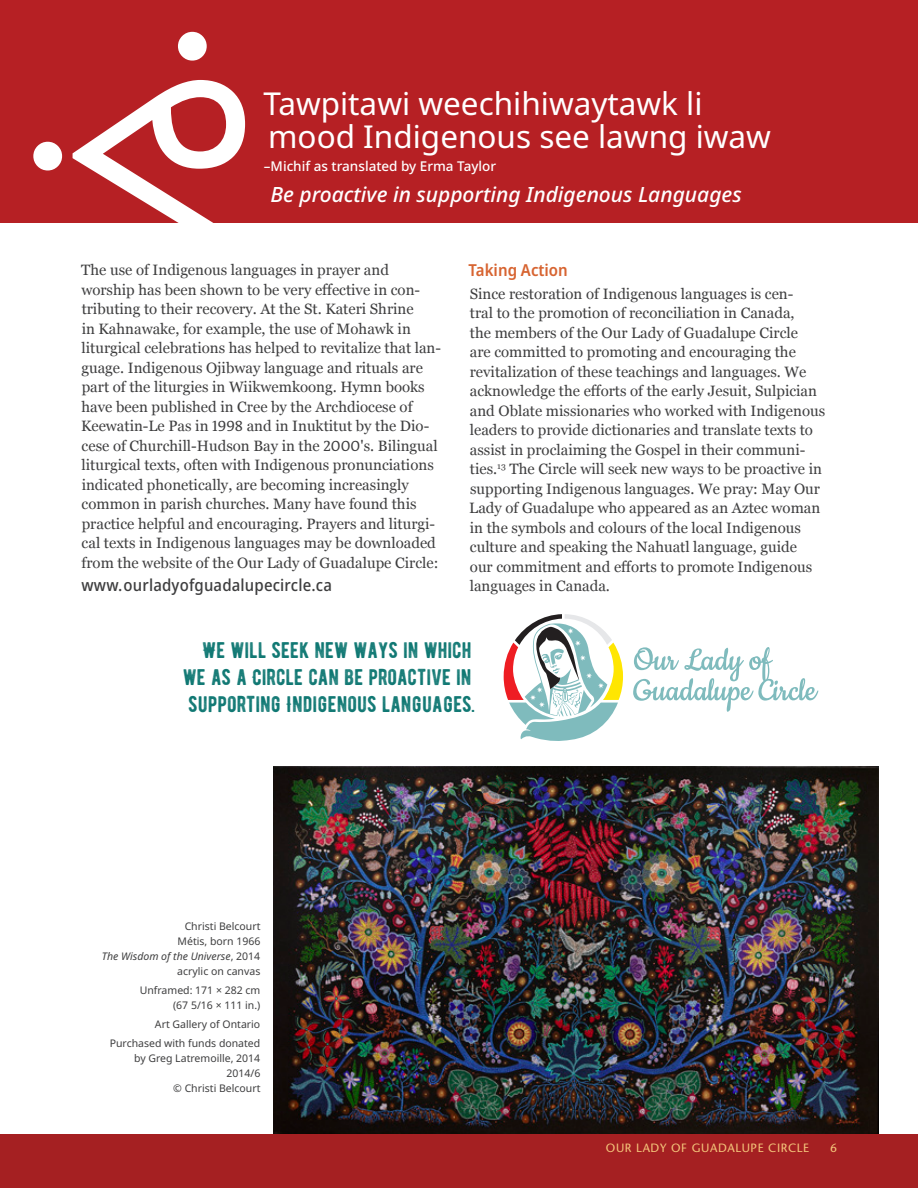
<style>
.page{position:relative;width:918px;height:1188px;background:#fff}
.page>*{position:absolute;margin:0;border:0;box-sizing:border-box;transform-origin:0 0}
.t1{font:31.5px/33px "Noto Sans";color:#fff}
.Pull_Quotes_Rough_ca{font:22.5px/27px "BERNIER Distressed";color:#0e7772}
.t2{font:italic 500 21px "Noto Sans";color:#fff}
.Body_Copy_Main{font:500 semi-condensed 16.5px "Noto Sans";letter-spacing:.01em;color:#3e3e3f}
.Subtitles{font:600 semi-condensed 16.5px "Noto Sans";color:#d76431}
.Body_Copy_Main-2{font:15px/19.5px "Georgia";color:#3e3e3f}
.t3{font:500 13.5px "Noto Sans";color:#fff}
.t4{font:500 12px "Stone Sans Std";letter-spacing:.05em;color:#f3c379}
.t5{font:10.5px/15px "Noto Sans";color:#3e3e3f;text-align:right}
.s1{font-family:"The Antiqua B W5 Plain"}
.s2{font-style:italic}
</style>
<div class="page">
<div style="left:0;top:1134px;width:918px;height:54px;background:#a52022"></div>
<svg style="left:633px;top:647px;width:185px;height:65px"></svg>
<svg style="left:504px;top:614px;width:119px;height:127px"></svg>
<img style="left:273px;top:767px;width:605px;height:367px">
<div style="left:0;top:0;width:918px;height:222px;background:#b62024"></div>
<svg style="left:33px;top:32px;width:212px;height:191px"></svg>
<p class="t1" style="left:263px;top:88px;width:509px">Tawpitawi weechihiwaytawk li mood Indigenous see lawng iwaw</p>
<p class="t3" style="left:264px;top:157px;width:234px">–Michif as translated by Erma Taylor</p>
<p class="t2" style="left:270px;top:179px;width:473px">Be proactive in supporting Indigenous Languages</p>
<p class="Body_Copy_Main-2" style="left:81px;top:260px;width:362px">The use of Indigenous languages in prayer and worship has been shown to be very effective in con&shy;tributing to their recovery. At the St. Kateri Shrine<br>in Kahnawake, for example, the use of Mohawk in liturgical celebrations has helped to revitalize that lan&shy;guage. Indigenous Ojibway language and rituals are part of the liturgies in Wiikwemkoong. Hymn books have been published in Cree by the Archdiocese of Keewatin-Le Pas in <span class="s1">1998</span> and in Inuktitut by the Dio&shy;cese of Churchill-Hudson Bay in the <span class="s1">2000</span>'s. Bilingual liturgical texts, often with Indigenous pronunciations indicated phonetically, are becoming increasingly common in parish churches. Many have found this practice helpful and encouraging. Prayers and liturgi&shy;cal texts in Indigenous languages may be downloaded from the website of the Our Lady of Guadalupe Circle:</p>
<p class="Body_Copy_Main" style="left:82px;top:574px;width:252px">www.ourladyofguadalupecircle.ca</p>
<p class="Subtitles" style="left:469px;top:259px;width:101px">Taking Action</p>
<p class="Body_Copy_Main-2" style="left:469px;top:283px;width:357px">Since restoration of Indigenous languages is cen-<br>tral to the promotion of reconciliation in Canada,<br>the members of the Our Lady of Guadalupe Circle<br>are committed to promoting and encouraging the revitalization of these teachings and languages. We acknowledge the efforts of the early Jesuit, Sulpician and Oblate missionaries who worked with Indigenous leaders to provide dictionaries and translate texts to assist in proclaiming the Gospel in their communi&shy;ties.<sup>13</sup> The Circle will seek new ways to be proactive in supporting Indigenous languages. We pray: May Our Lady of Guadalupe who appeared as an Aztec woman in the symbols and colours of the local Indigenous culture and speaking the Nahuatl language, guide<br>our commitment and efforts to promote Indigenous languages in Canada.</p>
<p class="Pull_Quotes_Rough_ca" style="left:183px;top:636px;width:294px;text-indent:19px">WE WILL SEEK NEW WAYS IN WHICH<br>WE AS A CIRCLE CAN BE PROACTIVE IN<br>SUPPORTING INDIGENOUS LANGUAGES.</p>
<p class="t5" style="left:102px;top:919px;width:160px">Christi Belcourt<br>Métis, born 1966<br><span class="s2">The Wisdom of the Universe</span>, 2014 acrylic on canvas</p>
<p class="t5" style="left:140px;top:983px;width:122px">Unframed: 171 × 282 cm (67 5/16 × 111 in.)</p>
<p class="t5" style="left:155px;top:1017px;width:107px">Art Gallery of Ontario</p>
<p class="t5" style="left:110px;top:1036px;width:152px">Purchased with funds donated by Greg Latremoille, 2014<br>2014/6<br>© Christi Belcourt</p>
<p class="t4" style="left:606px;top:1140px;width:205px">OUR LADY OF GUADALUPE CIRCLE</p>
<p class="t4" style="left:830px;top:1140px;width:8px">6</p>
</div>
